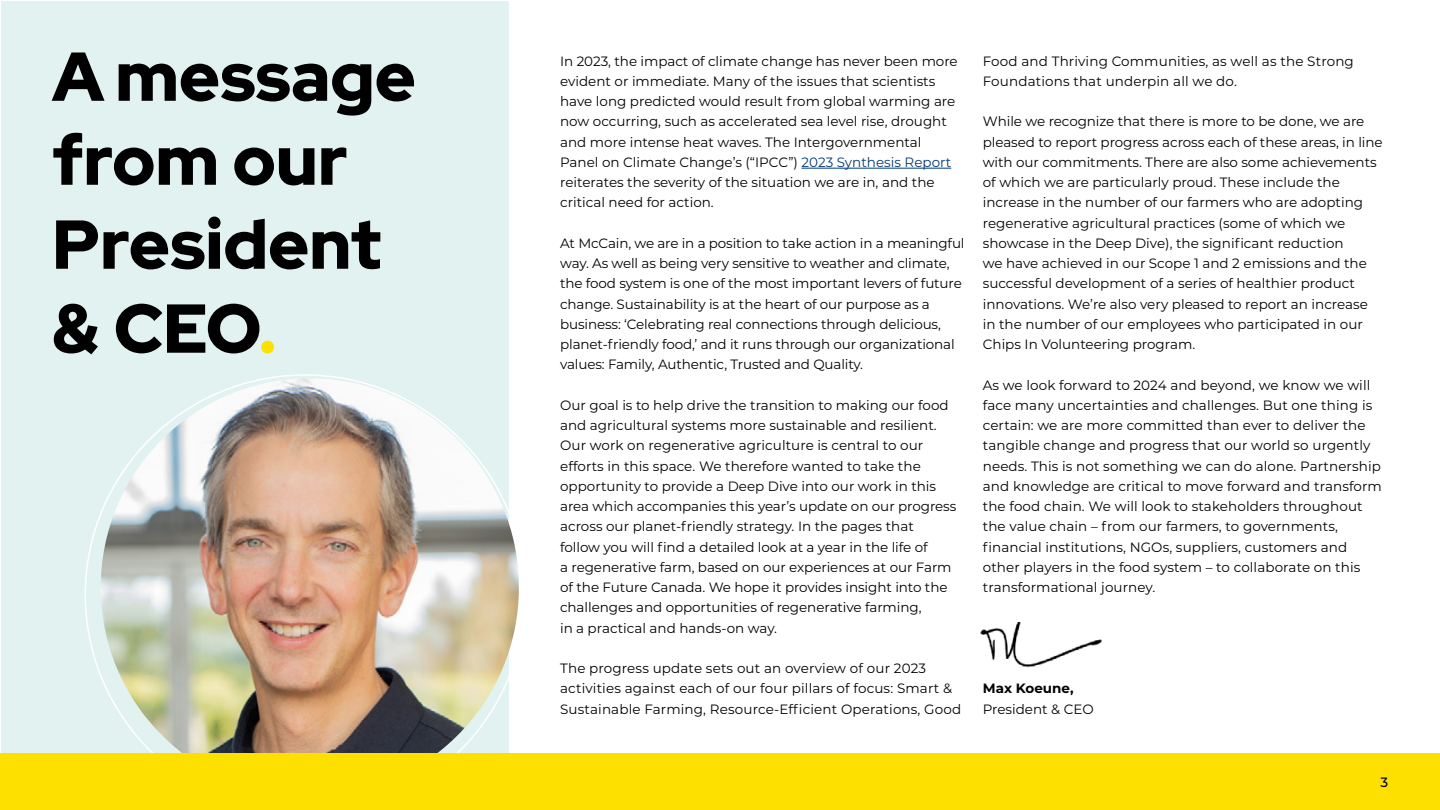
<style>
.page{position:relative;width:1440px;height:810px;background:#fff}
.page>*{position:absolute;margin:0;border:0;box-sizing:border-box;transform-origin:0 0}
.t1{font:900 69px/84px "Red Hat Display";color:#000}
.t2{font:13.5px/20.2px "Montserrat";color:#000}
.t3{font:700 13.5px "Montserrat";color:#000}
.t4{font:500 13.5px "Montserrat";color:#000}
.s1{color:#fee000}
.s2{color:#003b75}
</style>
<div class="page">
<div style="left:1px;top:1px;width:507px;height:808px;background:#e1f2f1"></div>
<hr style="left:801px;top:168px;width:150px;height:1px;background:#003b75">
<img style="left:980px;top:622px;width:122px;height:46px">
<svg style="left:85px;top:374px;width:441px;height:380px"></svg>
<img style="left:101px;top:378px;width:418px;height:419px;border-radius:209px">
<div style="left:0;top:754px;width:1440px;height:56px;background:#fee000"></div>
<h1 class="t1" style="left:52px;top:34px;width:365px">A message from our<br>President &amp; CEO<span class="s1">.</span></h1>
<p class="t2" style="left:560px;top:50px;width:399px">In 2023, the impact of climate change has never been more evident or immediate. Many of the issues that scientists have long predicted would result from global warming are now occurring, such as accelerated sea level rise, drought and more intense heat waves. The Intergovernmental Panel on Climate Change’s (“IPCC”) <span class="s2">2023 Synthesis Report </span>reiterates the severity of the situation we are in, and the critical need for action.</p>
<p class="t2" style="left:560px;top:232px;width:406px">At McCain, we are in a position to take action in a meaningful way. As well as being very sensitive to weather and climate, the food system is one of the most important levers of future change. Sustainability is at the heart of our purpose as a business: ‘Celebrating real connections through delicious, planet-friendly food,’ and it runs through our organizational values: Family, Authentic, Trusted and Quality.</p>
<p class="t2" style="left:560px;top:394px;width:398px">Our goal is to help drive the transition to making our food and agricultural systems more sustainable and resilient.<br>Our work on regenerative agriculture is central to our efforts in this space. We therefore wanted to take the opportunity to provide a Deep Dive into our work in this area which accompanies this year’s update on our progress across our planet-friendly strategy. In the pages that follow you will find a detailed look at a year in the life of<br>a regenerative farm, based on our experiences at our Farm of the Future Canada. We hope it provides insight into the challenges and opportunities of regenerative farming,<br>in a practical and hands-on way.</p>
<p class="t2" style="left:560px;top:658px;width:403px">The progress update sets out an overview of our 2023 activities against each of our four pillars of focus: Smart &amp;<br>Sustainable Farming, Resource-Efficient Operations, Good</p>
<p class="t2" style="left:983px;top:50px;width:373px">Food and Thriving Communities, as well as the Strong<br>Foundations that underpin all we do.</p>
<p class="t2" style="left:983px;top:111px;width:401px">While we recognize that there is more to be done, we are pleased to report progress across each of these areas, in line with our commitments. There are also some achievements of which we are particularly proud. These include the increase in the number of our farmers who are adopting regenerative agricultural practices (some of which we showcase in the Deep Dive), the significant reduction<br>we have achieved in our Scope 1 and 2 emissions and the successful development of a series of healthier product innovations. We’re also very pleased to report an increase in the number of our employees who participated in our Chips In Volunteering program.</p>
<p class="t2" style="left:983px;top:374px;width:401px">As we look forward to 2024 and beyond, we know we will face many uncertainties and challenges. But one thing is certain: we are more committed than ever to deliver the tangible change and progress that our world so urgently needs. This is not something we can do alone. Partnership and knowledge are critical to move forward and transform the food chain. We will look to stakeholders throughout the value chain – from our farmers, to governments, financial institutions, NGOs, suppliers, customers and other players in the food system – to collaborate on this transformational journey.</p>
<p class="t3" style="left:983px;top:679px;width:92px">Max Koeune,</p>
<p class="t2" style="left:983px;top:698px;width:113px">President &amp; CEO</p>
<p class="t4" style="left:1380px;top:772px;width:9px">3</p>
</div>
